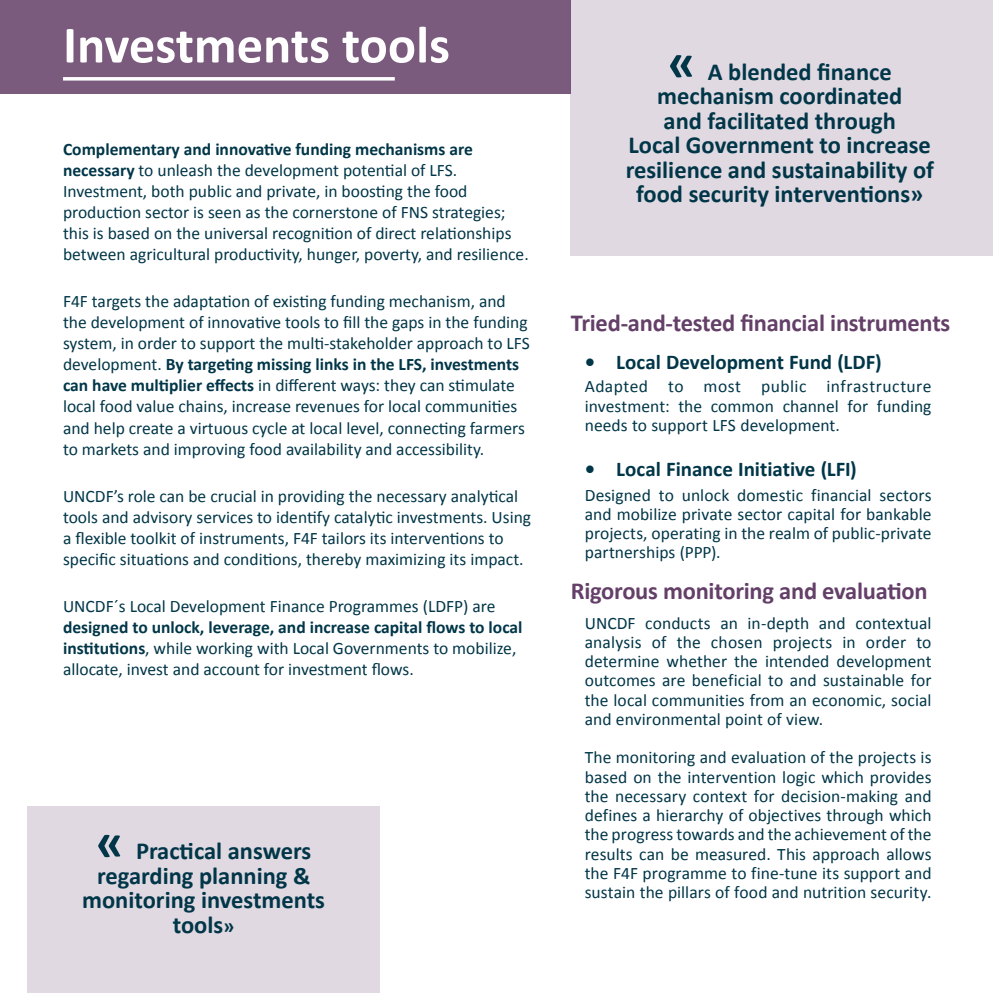
<style>
.page{position:relative;width:993px;height:993px;background:#fff}
.page>*{position:absolute;margin:0;border:0;box-sizing:border-box;transform-origin:0 0}
.t1{font:700 52.5px "Calibri";color:#fff}
.t2{font:700 24.5px/24.5px "Calibri";color:#003648;text-align:center}
.t3{font:700 24.5px "Calibri";letter-spacing:-.01em;color:#644069}
.t4{font:700 21px "Calibri";color:#003648}
.t5{font:17.5px/21px "Calibri";color:#003648}
.s1{font-weight:700}
.s2{font-size:52.5px}
.s3{font-size:21px}
</style>
<div class="page">
<div style="left:27px;top:805px;width:353px;height:187px;background:#e0d9e1"></div>
<div style="left:0;top:0;width:570px;height:93px;background:#7a5b7e"></div>
<svg style="left:63px;top:77px;width:331px;height:4px"></svg>
<div style="left:570px;top:0;width:422px;height:256px;background:#e0d9e1"></div>
<h1 class="t1" style="left:63px;top:8px;width:388px">Investments tools</h1>
<p class="t5" style="left:63px;top:138px;width:467px"><span class="s1">Complementary and innovative funding mechanisms are necessary</span> to unleash the development potential of LFS.<br>Investment, both public and private, in boosting the food production sector is seen as the cornerstone of FNS strategies; this is based on the universal recognition of direct relationships between agricultural productivity, hunger, poverty, and resilience.</p>
<p class="t5" style="left:63px;top:290px;width:468px">F4F targets the adaptation of existing funding mechanism, and the development of innovative tools to fill the gaps in the funding system, in order to support the multi-stakeholder approach to LFS development. <span class="s1">By targeting missing links in the LFS, investments can have multiplier effects</span> in different ways: they can stimulate local food value chains, increase revenues for local communities and help create a virtuous cycle at local level, connecting farmers to markets and improving food availability and accessibility.</p>
<p class="t5" style="left:63px;top:485px;width:469px">UNCDF’s role can be crucial in providing the necessary analytical tools and advisory services to identify catalytic investments. Using a flexible toolkit of instruments, F4F tailors its interventions to specific situations and conditions, thereby maximizing its impact.</p>
<p class="t5" style="left:63px;top:595px;width:434px">UNCDF´s Local Development Finance Programmes (LDFP) are</p>
<p class="t5" style="left:63px;top:616px;width:461px"><span class="s1">designed to unlock, leverage, and increase capital flows to local institutions</span>, while working with Local Governments to mobilize, allocate, invest and account for investment flows.</p>
<h2 class="t2" style="left:82px;top:837px;width:244px"><span class="s2">«</span> Practical answers regarding planning &amp; monitoring investments tools<span class="s3">»</span></h2>
<h2 class="t2" style="left:625px;top:58px;width:310px"><span class="s2">«</span> A blended finance mechanism coordinated<br>and facilitated through<br>Local Government to increase resilience and sustainability of food security interventions»</h2>
<h2 class="t3" style="left:570px;top:306px;width:381px">Tried-and-tested financial instruments</h2>
<p class="t4" style="left:584px;top:346px;width:298px">• Local Development Fund (LDF)</p>
<p class="t5" style="left:584px;top:376px;width:348px;line-height:19.2px;text-align:justify">Adapted to most public infrastructure investment: the common channel for funding needs to support LFS development.</p>
<p class="t4" style="left:584px;top:454px;width:273px">• Local Finance Initiative (LFI)</p>
<p class="t5" style="left:584px;top:484px;width:348px;line-height:19.2px;text-align:justify">Designed to unlock domestic financial sectors and mobilize private sector capital for bankable projects, operating in the realm of public-private partnerships (PPP).</p>
<h2 class="t3" style="left:570px;top:573px;width:358px">Rigorous monitoring and evaluation</h2>
<p class="t5" style="left:584px;top:612px;width:348px;line-height:19.2px;text-align:justify">UNCDF conducts an in-depth and contextual analysis of the chosen projects in order to determine whether the intended development outcomes are beneficial to and sustainable for the local communities from an economic, social and environmental point of view.</p>
<p class="t5" style="left:584px;top:747px;width:348px;line-height:19.2px;text-align:justify">The monitoring and evaluation of the projects is based on the intervention logic which provides the necessary context for decision-making and defines a hierarchy of objectives through which the progress towards and the achievement of the results can be measured. This approach allows the F4F programme to fine-tune its support and sustain the pillars of food and nutrition security.</p>
</div>
